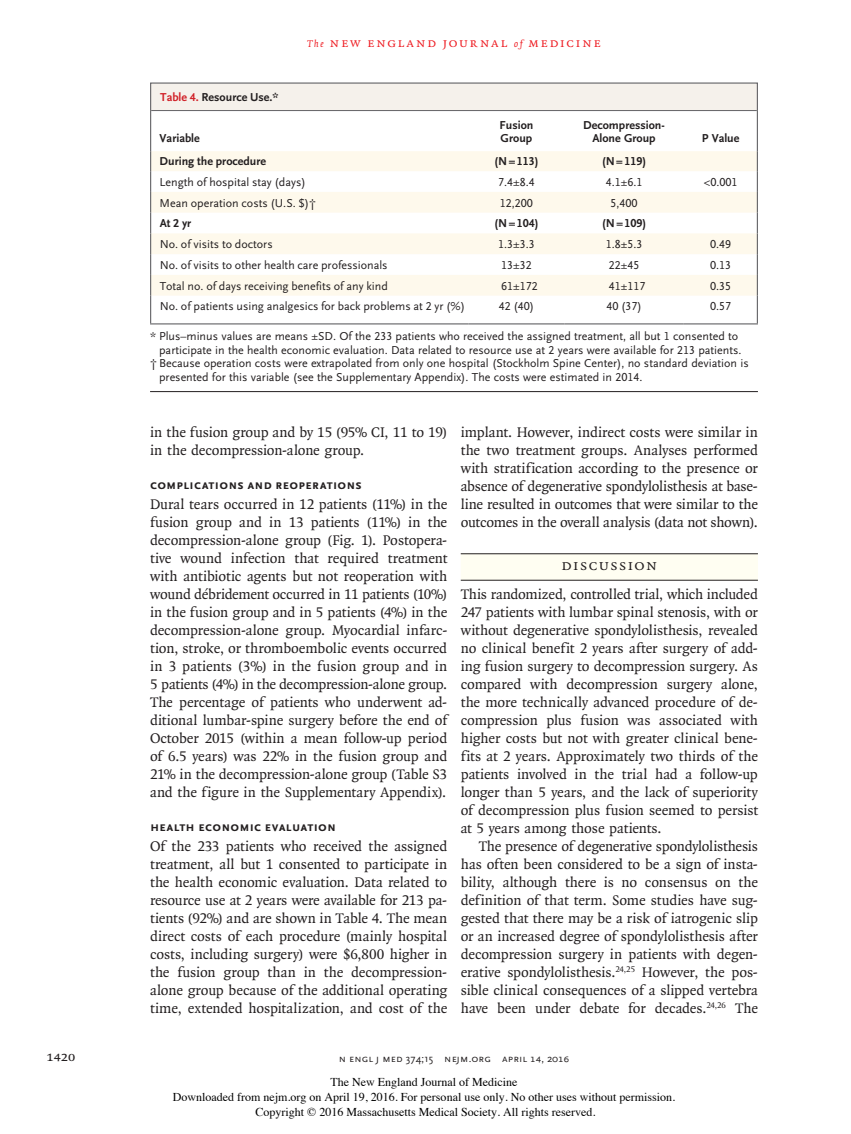
<style>
.page{position:relative;width:851px;height:1134px;background:#fff}
.page>*{position:absolute;margin:0;border:0;box-sizing:border-box;transform-origin:0 0}
.t1{font:15.75px "OTNEJM Quadraat Small Cap";letter-spacing:.075em;color:#231f20}
.t2{font:15px/18px "OTNEJM Quadraat";letter-spacing:-.01em;color:#231f20;text-align:justify}
.t3{font:14.25px "OTNEJM Quadraat Cap";color:#231f20}
.t4{font:700 13.5px "OTNEJM Scala Sans Small LF Cap";letter-spacing:.015em;color:#231f20}
.t5{font:13.5px "OTNEJM Quadraat Cap";letter-spacing:.11em;color:#ee1d23}
.t6{font:12px "OTNEJM Scala Sans LF";color:#231f20}
.t7{font:12px/15px "Times";color:#000;text-align:center}
.t8{font:700 12px/13.5px "OTNEJM Scala Sans LF";color:#231f20}
.t9{font:10.8px "OTNEJM Scala Sans LF Cap";letter-spacing:.01em;color:#231f20}
.s1{color:#d1232a}
.s2{font-family:"OTNEJM Quadraat";font-style:italic;font-size:10.5px}
.s3{font-family:"OTNEJM Scala Sans OSF"}
.s4{font-family:"OTNEJM Scala Sans LF Small Cap"}
</style>
<div class="page">
<div style="left:460px;top:554px;width:298px;height:26px;background:#fffef2"></div>
<hr style="left:460px;top:553px;width:298px;height:1px;background:#231f20">
<hr style="left:460px;top:580px;width:298px;height:1px;background:#231f20">
<svg style="left:151px;top:151px;width:605px;height:145px;fill:#fef9ec"></svg>
<hr style="left:150px;top:111px;width:1px;height:40px;background:#636366">
<hr style="left:756px;top:111px;width:2px;height:40px;background:#636366">
<hr style="left:756px;top:151px;width:2px;height:20px;background:#636366">
<hr style="left:756px;top:171px;width:2px;height:21px;background:#636366">
<hr style="left:756px;top:192px;width:2px;height:21px;background:#636366">
<hr style="left:756px;top:213px;width:2px;height:20px;background:#636366">
<hr style="left:756px;top:233px;width:2px;height:21px;background:#636366">
<hr style="left:756px;top:254px;width:2px;height:21px;background:#636366">
<hr style="left:756px;top:275px;width:2px;height:21px;background:#636366">
<svg style="left:150px;top:151px;width:1px;height:172px"></svg>
<hr style="left:756px;top:296px;width:2px;height:27px;background:#636366">
<hr style="left:150px;top:323px;width:318px;height:1px;background:#636366">
<hr style="left:468px;top:323px;width:96px;height:1px;background:#636366">
<hr style="left:564px;top:323px;width:119px;height:1px;background:#636366">
<hr style="left:683px;top:323px;width:74px;height:1px;background:#636366">
<div style="left:151px;top:83px;width:606px;height:28px;background:#f5f1eb"></div>
<div style="left:150px;top:82px;width:608px;height:29px;border:1px solid #636366"></div>
<hr style="left:150px;top:391px;width:608px;height:1px;background:#231f20">
<p class="t8" style="left:160px;top:91px;width:117px"><span class="s1">Table 4.</span> Resource Use.*</p>
<p class="t8" style="left:160px;top:132px;width:42px">Variable</p>
<p class="t5" style="left:307px;top:35px;width:295px"><span class="s2">The</span> new england journal <span class="s2">of</span> medicine</p>
<p class="t8" style="left:499px;top:118px;width:35px">Fusion<br>Group</p>
<p class="t8" style="left:583px;top:118px;width:83px;text-align:center">Decompression-<br>Alone Group</p>
<p class="t8" style="left:701px;top:132px;width:39px">P Value</p>
<p class="t8" style="left:160px;top:155px;width:108px">During the procedure</p>
<p class="t8" style="left:494px;top:155px;width:46px">(N=113)</p>
<p class="t8" style="left:602px;top:155px;width:46px">(N=119)</p>
<p class="t6" style="left:160px;top:176px;width:147px">Length of hospital stay (days)</p>
<p class="t6" style="left:498px;top:176px;width:38px">7.4±8.4</p>
<p class="t6" style="left:605px;top:176px;width:38px">4.1±6.1</p>
<p class="t6" style="left:703px;top:176px;width:35px">&lt;0.001</p>
<p class="t6" style="left:160px;top:196px;width:158px">Mean operation costs (U.S. $)†</p>
<p class="t6" style="left:500px;top:196px;width:35px">12,200</p>
<p class="t6" style="left:610px;top:196px;width:29px">5,400</p>
<p class="t8" style="left:160px;top:217px;width:33px">At 2 yr</p>
<p class="t8" style="left:494px;top:217px;width:46px">(N=104)</p>
<p class="t8" style="left:602px;top:217px;width:46px">(N=109)</p>
<p class="t6" style="left:160px;top:238px;width:114px">No. of visits to doctors</p>
<p class="t6" style="left:498px;top:238px;width:38px">1.3±3.3</p>
<p class="t6" style="left:605px;top:238px;width:38px">1.8±5.3</p>
<p class="t6" style="left:710px;top:238px;width:23px">0.49</p>
<p class="t6" style="left:160px;top:258px;width:229px">No. of visits to other health care professionals</p>
<p class="t6" style="left:501px;top:258px;width:32px">13±32</p>
<p class="t6" style="left:608px;top:258px;width:32px">22±45</p>
<p class="t6" style="left:710px;top:258px;width:22px">0.13</p>
<p class="t6" style="left:160px;top:279px;width:229px">Total no. of days receiving benefits of any kind</p>
<p class="t6" style="left:501px;top:279px;width:38px">61±172</p>
<p class="t6" style="left:608px;top:279px;width:38px">41±117</p>
<p class="t6" style="left:710px;top:279px;width:23px">0.35</p>
<p class="t6" style="left:160px;top:300px;width:307px">No. of patients using analgesics for back problems at 2 yr (%)</p>
<p class="t6" style="left:498px;top:300px;width:37px">42 (40)</p>
<p class="t6" style="left:606px;top:300px;width:37px">40 (37)</p>
<p class="t6" style="left:710px;top:300px;width:23px">0.57</p>
<p class="t6" style="left:150px;top:330px;width:589px">* Plus–minus values are means ±SD. Of the 233 patients who received the assigned treatment, all but 1 consented to</p>
<p class="t6" style="left:159px;top:343px;width:584px">participate in the health economic evaluation. Data related to resource use at 2 years were available for 213 patients.</p>
<p class="t6" style="left:150px;top:357px;width:600px">† Because operation costs were extrapolated from only one hospital (Stockholm Spine Center), no standard deviation is</p>
<p class="t6" style="left:159px;top:370px;width:484px">presented for this variable (see the Supplementary Appendix). The costs were estimated in 2014.</p>
<p class="t2" style="left:150px;top:423px;width:298px">in the fusion group and by 15 (95% CI, 11 to 19) in the decompression-alone group.</p>
<p class="t4" style="left:150px;top:477px;width:213px">Complications and Reoperations</p>
<p class="t2" style="left:150px;top:495px;width:299px">Dural tears occurred in 12 patients (11%) in the fusion group and in 13 patients (11%) in the decompression-alone group (Fig. 1). Postopera&shy;tive wound infection that required treatment with antibiotic agents but not reoperation with wound débridement occurred in 11 patients (10%) in the fusion group and in 5 patients (4%) in the decompression-alone group. Myocardial infarc&shy;tion, stroke, or thromboembolic events occurred in 3 patients (3%) in the fusion group and in 5 patients (4%) in the decompression-alone group.<br>The percentage of patients who underwent ad&shy;ditional lumbar-spine surgery before the end of October 2015 (within a mean follow-up period of 6.5 years) was 22% in the fusion group and 21% in the decompression-alone group (Table S3 and the figure in the Supplementary Appendix).</p>
<p class="t4" style="left:150px;top:819px;width:187px">Health Economic Evaluation</p>
<p class="t2" style="left:150px;top:837px;width:299px">Of the 233 patients who received the assigned treatment, all but 1 consented to participate in the health economic evaluation. Data related to resource use at 2 years were available for 213 pa&shy;tients (92%) and are shown in Table 4. The mean direct costs of each procedure (mainly hospital costs, including surgery) were $6,800 higher in the fusion group than in the decompression&shy;alone group because of the additional operating time, extended hospitalization, and cost of the</p>
<p class="t2" style="left:460px;top:423px;width:299px">implant. However, indirect costs were similar in the two treatment groups. Analyses performed with stratification according to the presence or absence of degenerative spondylolisthesis at base&shy;line resulted in outcomes that were similar to the outcomes in the overall analysis (data not shown).</p>
<p class="t1" style="left:561px;top:556px;width:98px">Discussion</p>
<p class="t2" style="left:460px;top:585px;width:299px">This randomized, controlled trial, which included 247 patients with lumbar spinal stenosis, with or without degenerative spondylolisthesis, revealed no clinical benefit 2 years after surgery of add&shy;ing fusion surgery to decompression surgery. As compared with decompression surgery alone, the more technically advanced procedure of de&shy;compression plus fusion was associated with higher costs but not with greater clinical bene&shy;fits at 2 years. Approximately two thirds of the patients involved in the trial had a follow-up longer than 5 years, and the lack of superiority of decompression plus fusion seemed to persist at 5 years among those patients.</p>
<p class="t2" style="left:460px;top:837px;width:299px;text-indent:18px">The presence of degenerative spondylolisthesis has often been considered to be a sign of insta&shy;bility, although there is no consensus on the definition of that term. Some studies have sug&shy;gested that there may be a risk of iatrogenic slip or an increased degree of spondylolisthesis after decompression surgery in patients with degen&shy;erative spondylolisthesis.<sup>24,25</sup> However, the pos&shy;sible clinical consequences of a slipped vertebra have been under debate for decades.<sup>24,26</sup> The</p>
<p class="t3" style="left:46px;top:1048px;width:30px">1420</p>
<p class="t9" style="left:339px;top:1053px;width:232px">n engl j med <span class="s3">374;15</span> nejm.org <span class="s4">April 14, 2016</span></p>
<p class="t7" style="left:173px;top:1076px;width:503px">The New England Journal of Medicine<br>Downloaded from nejm.org on April 19, 2016. For personal use only. No other uses without permission.<br>Copyright © 2016 Massachusetts Medical Society. All rights reserved.</p>
</div>
